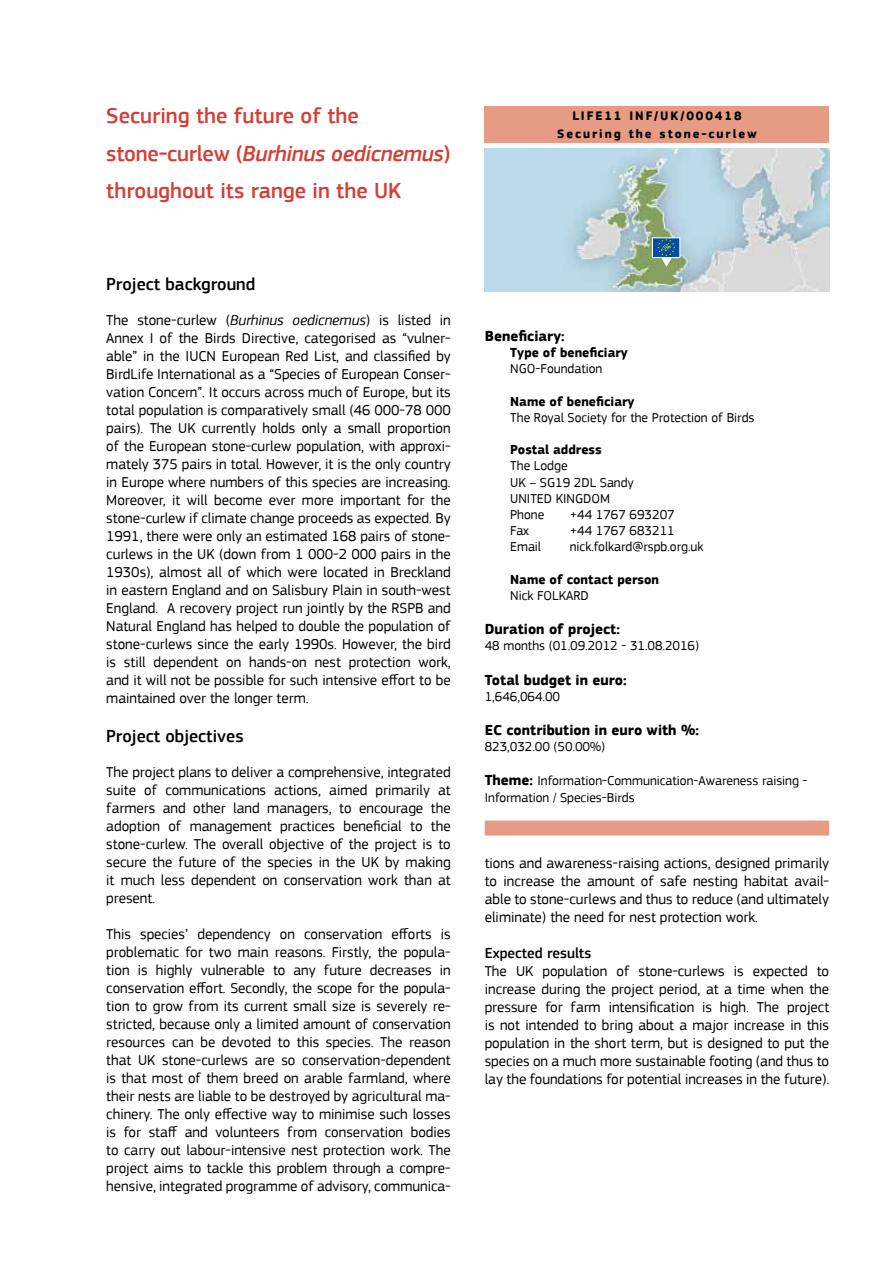
<style>
.page{position:relative;width:893px;height:1263px;background:#fff}
.page>*{position:absolute;margin:0;border:0;box-sizing:border-box;transform-origin:0 0}
.t1{font:500 22.5px/37.5px "PF Square Sans Pro";color:#d33f36}
.t2{font:500 18px "PF Square Sans Pro";color:#000}
.t3{font:15px/18px "PF Square Sans Pro";color:#000;text-align:justify}
.t4{font:700 15px "PF Square Sans Pro";color:#000}
.t5{font:500 15px "PF Square Sans Pro";color:#000}
.t6{font:13.5px/16.2px "PF Square Sans Pro";color:#000}
.t7{font:700 13.5px "PF Square Sans Pro";color:#000}
.t8{font:700 12.75px/18px "PF Square Sans Pro";letter-spacing:.15em;color:#000;text-align:center}
.s1{font-style:italic}
.s2{font-weight:700;font-size:15px}
</style>
<div class="page">
<svg style="left:484px;top:148px;width:346px;height:1px"></svg>
<img style="left:485px;top:149px;width:344px;height:142px">
<div style="left:485px;top:820px;width:344px;height:15px;background:#e69b85"></div>
<div style="left:485px;top:106px;width:344px;height:37px;background:#e69b85"></div>
<div style="left:652px;top:237px;width:28px;height:21px;background:#034ea2;border:1px solid #fff"></div>
<svg style="left:658px;top:239px;width:17px;height:28px"></svg>
<h1 class="t1" style="left:106px;top:97px;width:346px">Securing the future of the stone-curlew (<span class="s1">Burhinus oedicnemus</span>) throughout its range in the UK</h1>
<p class="t8" style="left:557px;top:107px;width:201px">LIFE11 INF/UK/000418<br>Securing the stone-curlew</p>
<p class="t2" style="left:106px;top:273px;width:151px">Project background</p>
<p class="t3" style="left:106px;top:311px;width:346px">The stone-curlew (<span class="s1">Burhinus oedicnemus</span>) is listed in Annex I of the Birds Directive, categorised as “vulner&shy;able” in the IUCN European Red List, and classified by BirdLife International as a “Species of European Conser&shy;vation Concern”. It occurs across much of Europe, but its total population is comparatively small (46 000-78 000 pairs). The UK currently holds only a small proportion of the European stone-curlew population, with approxi&shy;mately 375 pairs in total. However, it is the only country in Europe where numbers of this species are increasing.<br>Moreover, it will become ever more important for the stone-curlew if climate change proceeds as expected. By 1991, there were only an estimated 168 pairs of stone&shy;curlews in the UK (down from 1 000-2 000 pairs in the 1930s), almost all of which were located in Breckland in eastern England and on Salisbury Plain in south-west England. A recovery project run jointly by the RSPB and Natural England has helped to double the population of stone-curlews since the early 1990s. However, the bird is still dependent on hands-on nest protection work, and it will not be possible for such intensive effort to be maintained over the longer term.</p>
<p class="t2" style="left:106px;top:725px;width:139px">Project objectives</p>
<p class="t3" style="left:106px;top:763px;width:346px">The project plans to deliver a comprehensive, integrated suite of communications actions, aimed primarily at farmers and other land managers, to encourage the adoption of management practices beneficial to the stone-curlew. The overall objective of the project is to secure the future of the species in the UK by making it much less dependent on conservation work than at present.</p>
<p class="t3" style="left:106px;top:925px;width:346px">This species’ dependency on conservation efforts is problematic for two main reasons. Firstly, the popula&shy;tion is highly vulnerable to any future decreases in conservation effort. Secondly, the scope for the popula&shy;tion to grow from its current small size is severely re&shy;stricted, because only a limited amount of conservation resources can be devoted to this species. The reason that UK stone-curlews are so conservation-dependent is that most of them breed on arable farmland, where their nests are liable to be destroyed by agricultural ma&shy;chinery. The only effective way to minimise such losses is for staff and volunteers from conservation bodies to carry out labour-intensive nest protection work. The project aims to tackle this problem through a compre&shy;hensive, integrated programme of advisory, communica-</p>
<p class="t4" style="left:485px;top:327px;width:81px">Beneficiary:</p>
<p class="t7" style="left:510px;top:344px;width:119px">Type of beneficiary</p>
<p class="t6" style="left:510px;top:361px;width:94px">NGO-Foundation</p>
<p class="t7" style="left:510px;top:393px;width:126px">Name of beneficiary</p>
<p class="t6" style="left:510px;top:409px;width:246px">The Royal Society for the Protection of Birds</p>
<p class="t7" style="left:510px;top:442px;width:93px">Postal address</p>
<p class="t6" style="left:510px;top:458px;width:125px">The Lodge<br>UK – SG19 2DL Sandy<br>UNITED KINGDOM<br>Phone</p>
<p class="t6" style="left:570px;top:507px;width:106px">+44 1767 693207</p>
<p class="t6" style="left:510px;top:523px;width:20px">Fax</p>
<p class="t6" style="left:570px;top:523px;width:106px">+44 1767 683211</p>
<p class="t6" style="left:510px;top:539px;width:32px">Email</p>
<p class="t6" style="left:570px;top:539px;width:135px">nick.folkard@rspb.org.uk</p>
<p class="t7" style="left:510px;top:571px;width:150px">Name of contact person</p>
<p class="t6" style="left:510px;top:588px;width:80px">Nick FOLKARD</p>
<p class="t4" style="left:485px;top:620px;width:137px">Duration of project:</p>
<p class="t6" style="left:485px;top:638px;width:216px">48 months (01.09.2012 - 31.08.2016)</p>
<p class="t4" style="left:485px;top:671px;width:143px">Total budget in euro:</p>
<p class="t6" style="left:485px;top:688px;width:77px">1,646,064.00</p>
<p class="t4" style="left:485px;top:721px;width:216px">EC contribution in euro with %:</p>
<p class="t6" style="left:485px;top:739px;width:122px">823,032.00 (50.00%)</p>
<p class="t6" style="left:485px;top:773px;width:324px"><span class="s2">Theme:</span> Information-Communication-Awareness raising -<br>Information / Species-Birds</p>
<p class="t3" style="left:485px;top:854px;width:346px">tions and awareness-raising actions, designed primarily to increase the amount of safe nesting habitat avail&shy;able to stone-curlews and thus to reduce (and ultimately eliminate) the need for nest protection work.</p>
<p class="t5" style="left:485px;top:944px;width:108px">Expected results</p>
<p class="t3" style="left:485px;top:962px;width:346px">The UK population of stone-curlews is expected to increase during the project period, at a time when the pressure for farm intensification is high. The project is not intended to bring about a major increase in this population in the short term, but is designed to put the species on a much more sustainable footing (and thus to lay the foundations for potential increases in the future).</p>
</div>
